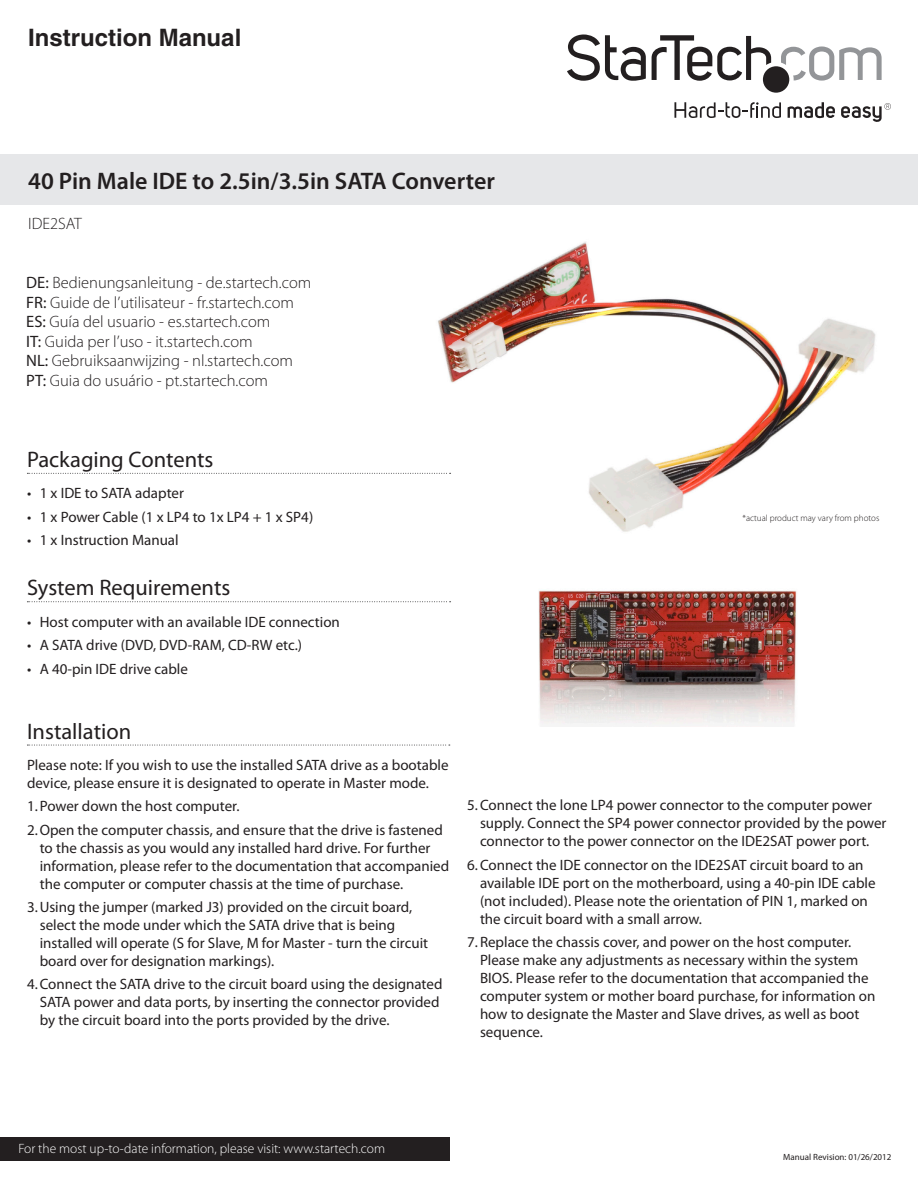
<style>
.page{position:relative;width:918px;height:1188px;background:#fff}
.page>*{position:absolute;margin:0;border:0;box-sizing:border-box;transform-origin:0 0}
.t1{font:600 24px "Myriad Pro";color:#231f20}
.Title_Description{font:700 24px "Helvetica";color:#231f20}
.t2{font:22.5px "Myriad Pro";color:#231f20}
.Manual_Title{font:300 16.5px "Myriad Pro";color:#231f20}
.Number_List{font:15px/18px "Myriad Pro";color:#231f20}
.Bullet_List{font:15px "Myriad Pro";color:#231f20}
.Text{font:15px/18px "Myriad Pro";color:#231f20}
.Text-2{font:300 13.5px "Myriad Pro";color:#fff}
.Text-3{font:300 9px "Myriad Pro";color:#231f20}
.Text-4{font:9px "Myriad Pro";color:#231f20}
.s1{font-weight:400}
</style>
<div class="page">
<img style="left:538px;top:590px;width:259px;height:136px">
<img style="left:438px;top:242px;width:438px;height:290px">
<div style="left:0;top:154px;width:918px;height:51px;background:#e6e7e9"></div>
<svg style="left:27px;top:473px;width:424px;height:1px"></svg>
<svg style="left:27px;top:601px;width:424px;height:1px"></svg>
<svg style="left:27px;top:745px;width:423px;height:1px"></svg>
<svg style="left:781px;top:46px;width:101px;height:35px"></svg>
<svg style="left:841px;top:103px;width:50px;height:19px"></svg>
<svg style="left:788px;top:102px;width:47px;height:17px"></svg>
<svg style="left:674px;top:102px;width:107px;height:16px"></svg>
<svg style="left:567px;top:34px;width:79px;height:47px"></svg>
<svg style="left:652px;top:35px;width:119px;height:46px"></svg>
<div style="left:763px;top:66px;width:26px;height:27px;background:#231f20;border-radius:50%"></div>
<div style="left:0;top:1138px;width:450px;height:23px;background:#231f20"></div>
<p class="Title_Description" style="left:28px;top:22px;width:215px">Instruction Manual</p>
<p class="t1" style="left:28px;top:166px;width:468px">40 Pin Male IDE to 2.5in/3.5in SATA Converter</p>
<p class="Manual_Title" style="left:28px;top:214px;width:55px">IDE2SAT</p>
<p class="Manual_Title" style="left:26px;top:273px;width:287px"><span class="s1">DE:</span> Bedienungsanleitung - de.startech.com</p>
<p class="Manual_Title" style="left:26px;top:292px;width:269px"><span class="s1">FR:</span> Guide de l’utilisateur - fr.startech.com</p>
<p class="Manual_Title" style="left:26px;top:312px;width:246px"><span class="s1">ES:</span> Guía del usuario - es.startech.com</p>
<p class="Manual_Title" style="left:26px;top:331px;width:228px"><span class="s1">IT:</span> Guida per l’uso - it.startech.com</p>
<p class="Manual_Title" style="left:26px;top:351px;width:268px"><span class="s1">NL:</span> Gebruiksaanwijzing - nl.startech.com</p>
<p class="Manual_Title" style="left:26px;top:370px;width:243px"><span class="s1">PT:</span> Guia do usuário - pt.startech.com</p>
<h1 class="t2" style="left:27px;top:446px;width:188px">Packaging Contents</h1>
<p class="Bullet_List" style="left:27px;top:484px;width:159px">• 1 x IDE to SATA adapter</p>
<p class="Bullet_List" style="left:27px;top:507px;width:288px">• 1 x Power Cable (1 x LP4 to 1x LP4 + 1 x SP4)</p>
<p class="Bullet_List" style="left:27px;top:531px;width:153px">• 1 x Instruction Manual</p>
<h1 class="t2" style="left:27px;top:574px;width:205px">System Requirements</h1>
<p class="Bullet_List" style="left:27px;top:613px;width:314px">• Host computer with an available IDE connection</p>
<p class="Bullet_List" style="left:27px;top:636px;width:277px">• A SATA drive (DVD, DVD-RAM, CD-RW etc.)</p>
<p class="Bullet_List" style="left:27px;top:659px;width:163px">• A 40-pin IDE drive cable</p>
<h1 class="t2" style="left:27px;top:717px;width:106px">Installation</h1>
<p class="Text" style="left:27px;top:756px;width:423px">Please note: If you wish to use the installed SATA drive as a bootable device, please ensure it is designated to operate in Master mode.</p>
<p class="Number_List" style="left:27px;top:797px;width:214px">1.Power down the host computer.</p>
<p class="Number_List" style="left:40px;top:821px;width:411px;text-indent:-13px">2.Open the computer chassis, and ensure that the drive is fastened to the chassis as you would any installed hard drive. For further information, please refer to the documentation that accompanied the computer or computer chassis at the time of purchase.</p>
<p class="Number_List" style="left:40px;top:898px;width:390px;text-indent:-13px">3.Using the jumper (marked J3) provided on the circuit board, select the mode under which the SATA drive that is being installed will operate (S for Slave, M for Master - turn the circuit board over for designation markings).</p>
<p class="Number_List" style="left:40px;top:975px;width:404px;text-indent:-13px">4.Connect the SATA drive to the circuit board using the designated<br>SATA power and data ports, by inserting the connector provided by the circuit board into the ports provided by the drive.</p>
<p class="Text-3" style="left:742px;top:513px;width:138px">*actual product may vary from photos</p>
<p class="Number_List" style="left:480px;top:796px;width:408px;text-indent:-13px">5.Connect the lone LP4 power connector to the computer power supply. Connect the SP4 power connector provided by the power connector to the power connector on the IDE2SAT power port.</p>
<p class="Number_List" style="left:480px;top:855px;width:397px;text-indent:-13px">6.Connect the IDE connector on the IDE2SAT circuit board to an available IDE port on the motherboard, using a 40-pin IDE cable (not included). Please note the orientation of PIN 1, marked on the circuit board with a small arrow.</p>
<p class="Number_List" style="left:480px;top:933px;width:397px;text-indent:-13px">7.Replace the chassis cover, and power on the host computer.<br>Please make any adjustments as necessary within the system BIOS. Please refer to the documentation that accompanied the computer system or mother board purchase, for information on how to designate the Master and Slave drives, as well as boot sequence.</p>
<p class="Text-2" style="left:18px;top:1141px;width:368px">For the most up-to-date information, please visit: www.startech.com</p>
<p class="Text-4" style="left:783px;top:1151px;width:110px">Manual Revision: 01/26/2012</p>
</div>
